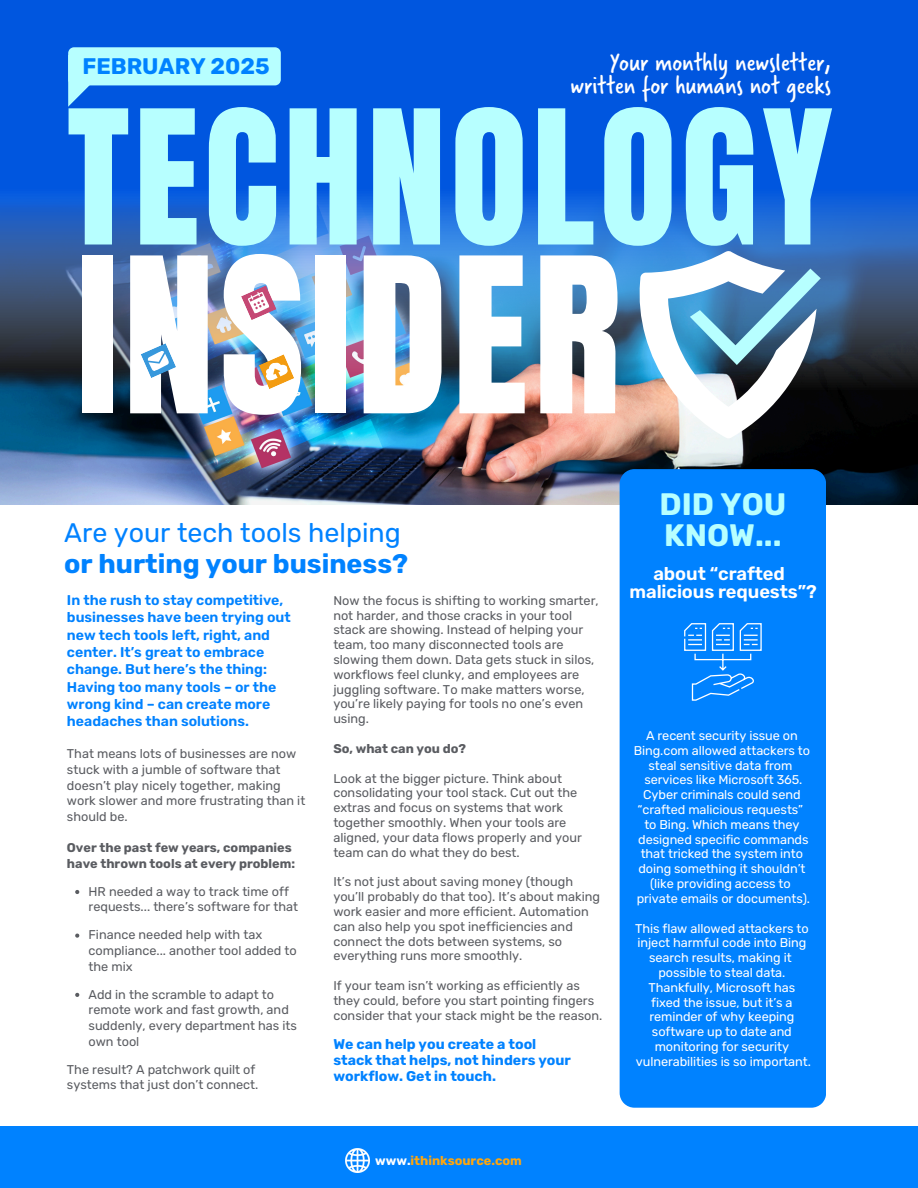
<style>
.page{position:relative;width:918px;height:1188px;background:#fff}
.page>*{position:absolute;margin:0;border:0;box-sizing:border-box;transform-origin:0 0}
.t1{font:183.9px "Anton";letter-spacing:.03em;color:#fff}
.t2{font:158.55px "Anton";letter-spacing:.03em;color:#b7ffff}
.t3{font:700 31.05px/30.8px "Rubik";color:#b7ffff}
.t4{font:27px/23.7px "Verveine";color:#fff;text-align:right}
.t5{font:26.85px/31.8px "Rubik";color:#0082ff}
.t6{font:700 22.5px "Rubik";color:#0082ff}
.t7{font:600 18.3px/18px "Rubik";letter-spacing:-.005em;color:#fff;text-align:center}
.t8{font:600 14.1px/17.2px "Rubik";color:#0082ff}
.t9{font:700 14.1px/15.9px "Rubik";color:#0082ff}
.t10{font:12.75px/14.9px "Rubik";color:#5a5c61}
.t11{font:12.75px/14.9px "Rubik";letter-spacing:-.005em;color:#fff;text-align:center}
.t12{font:700 12.75px/15.6px "Rubik";color:#5a5c61}
.t13{font:700 12.75px "Rubik";color:#ffa70d}
.s1{font-weight:700}
.s2{color:#fff}
</style>
<div class="page">
<div style="left:0;top:1126px;width:918px;height:62px;background:#0082ff"></div>
<img style="left:0;top:389px;width:918px;height:115px">
<img style="left:0;top:0;width:918px;height:389px">
<div style="left:620px;top:469px;width:206px;height:638px;background:#0082ff"></div>
<div style="left:68px;top:47px;width:213px;height:38px;background:#b7ffff;border-radius:6px"></div>
<svg style="left:68px;top:54px;width:27px;height:53px"></svg>
<img style="left:345px;top:1149px;width:24px;height:23px">
<svg style="left:640px;top:251px;width:181px;height:187px"></svg>
<svg style="left:684px;top:623px;width:78px;height:78px;background:#2594ff"></svg>
<svg style="left:241px;top:285px;width:36px;height:35px"></svg>
<svg style="left:259px;top:354px;width:35px;height:35px"></svg>
<svg style="left:141px;top:343px;width:35px;height:35px"></svg>
<svg style="left:75px;top:890px;width:4px;height:4px"></svg>
<svg style="left:75px;top:934px;width:4px;height:4px"></svg>
<svg style="left:75px;top:993px;width:4px;height:4px"></svg>
<p class="t6" style="left:82px;top:52px;width:189px">FEBRUARY 2025</p>
<p class="t4" style="left:570px;top:50px;width:262px">Your monthly newsletter, written for humans not geeks</p>
<h5 class="t2" style="left:67px;top:64px;width:767px">TECHNOLOGY</h5>
<p class="t1" style="left:76px;top:204px;width:546px">INSIDER</p>
<p class="t5" style="left:64px;top:517px;width:345px">Are your tech tools helping <span class="s1">or hurting your business?</span></p>
<p class="t10" style="left:333px;top:593px;width:267px">Now the focus is shifting to working smarter, not harder, and those cracks in your tool stack are showing. Instead of helping your team, too many disconnected tools are slowing them down. Data gets stuck in silos, workflows feel clunky, and employees are juggling software. To make matters worse, you’re likely paying for tools no one’s even using.</p>
<p class="t12" style="left:333px;top:741px;width:134px">So, what can you do?</p>
<p class="t10" style="left:333px;top:771px;width:230px">Look at the bigger picture. Think about</p>
<p class="t10" style="left:333px;top:786px;width:245px">consolidating your tool stack. Cut out the</p>
<p class="t10" style="left:333px;top:800px;width:231px">extras and focus on systems that work</p>
<p class="t10" style="left:333px;top:815px;width:250px">together smoothly. When your tools are aligned, your data flows properly and your team can do what they do best.</p>
<p class="t10" style="left:333px;top:875px;width:241px">It’s not just about saving money (though</p>
<p class="t10" style="left:333px;top:889px;width:268px">you’ll probably do that too). It’s about making work easier and more efficient. Automation can also help you spot inefficiencies and connect the dots between systems, so everything runs more smoothly.</p>
<p class="t10" style="left:333px;top:978px;width:248px">If your team isn’t working as efficiently as</p>
<p class="t10" style="left:333px;top:993px;width:271px">they could, before you start pointing fingers consider that your stack might be the reason.</p>
<p class="t9" style="left:333px;top:1036px;width:204px">We can help you create a tool</p>
<p class="t9" style="left:333px;top:1052px;width:239px">stack that helps, not hinders your workflow. Get in touch.</p>
<h4 class="t8" style="left:67px;top:592px;width:225px">In the rush to stay competitive, businesses have been trying out new tech tools left, right, and</h4>
<h2 class="t8" style="left:67px;top:644px;width:202px">center. It’s great to embrace change. But here’s the thing:</h2>
<h1 class="t8" style="left:67px;top:678px;width:211px">Having too many tools – or the wrong kind – can create more</h1>
<p class="t8" style="left:67px;top:713px;width:184px">headaches than solutions.</p>
<p class="t10" style="left:67px;top:746px;width:231px;line-height:15.6px">That means lots of businesses are now stuck with a jumble of software that doesn’t play nicely together, making</p>
<p class="t10" style="left:67px;top:793px;width:240px;line-height:15.6px">work slower and more frustrating than it should be.</p>
<p class="t12" style="left:67px;top:840px;width:230px">Over the past few years, companies have thrown tools at every problem:</p>
<h3 class="t10" style="left:89px;top:884px;width:211px;line-height:15.6px">HR needed a way to track time off requests... there’s software for that</h3>
<h6 class="t10" style="left:89px;top:927px;width:210px;line-height:15.6px">Finance needed help with tax compliance... another tool added to the mix</h6>
<p class="t10" style="left:89px;top:986px;width:210px;line-height:15.6px">Add in the scramble to adapt to remote work and fast growth, and suddenly, every department has its own tool</p>
<p class="t10" style="left:67px;top:1062px;width:190px">The result? A patchwork quilt of</p>
<p class="t10" style="left:67px;top:1077px;width:193px">systems that just don’t connect.</p>
<p class="t13" style="left:375px;top:1153px;width:148px"><span class="s2">www.</span>ithinksource.com</p>
<p class="t3" style="left:659px;top:489px;width:128px">DID YOU<br>KNOW...</p>
<p class="t7" style="left:630px;top:564px;width:189px">about “crafted malicious requests”?</p>
<p class="t11" style="left:634px;top:728px;width:178px">A recent security issue on<br>Bing.com allowed attackers to steal sensitive data from</p>
<p class="t11" style="left:638px;top:773px;width:167px">services like Microsoft 365.<br>Cyber criminals could send “crafted malicious requests”</p>
<p class="t11" style="left:644px;top:817px;width:157px">to Bing. Which means they</p>
<p class="t11" style="left:638px;top:832px;width:172px">designed specific commands that tricked the system into doing something it shouldn’t (like providing access to</p>
<p class="t11" style="left:637px;top:891px;width:175px">private emails or documents).</p>
<p class="t11" style="left:635px;top:921px;width:175px">This flaw allowed attackers to inject harmful code into Bing search results, making it</p>
<p class="t11" style="left:658px;top:965px;width:128px">possible to steal data.</p>
<p class="t11" style="left:649px;top:980px;width:148px">Thankfully, Microsoft has</p>
<h4 class="t11" style="left:651px;top:995px;width:143px">fixed the issue, but it’s a</h4>
<p class="t11" style="left:649px;top:1010px;width:146px">reminder of why keeping</p>
<p class="t11" style="left:652px;top:1024px;width:141px">software up to date and</p>
<p class="t11" style="left:655px;top:1039px;width:136px">monitoring for security</p>
<p class="t11" style="left:636px;top:1054px;width:177px">vulnerabilities is so important.</p>
</div>
